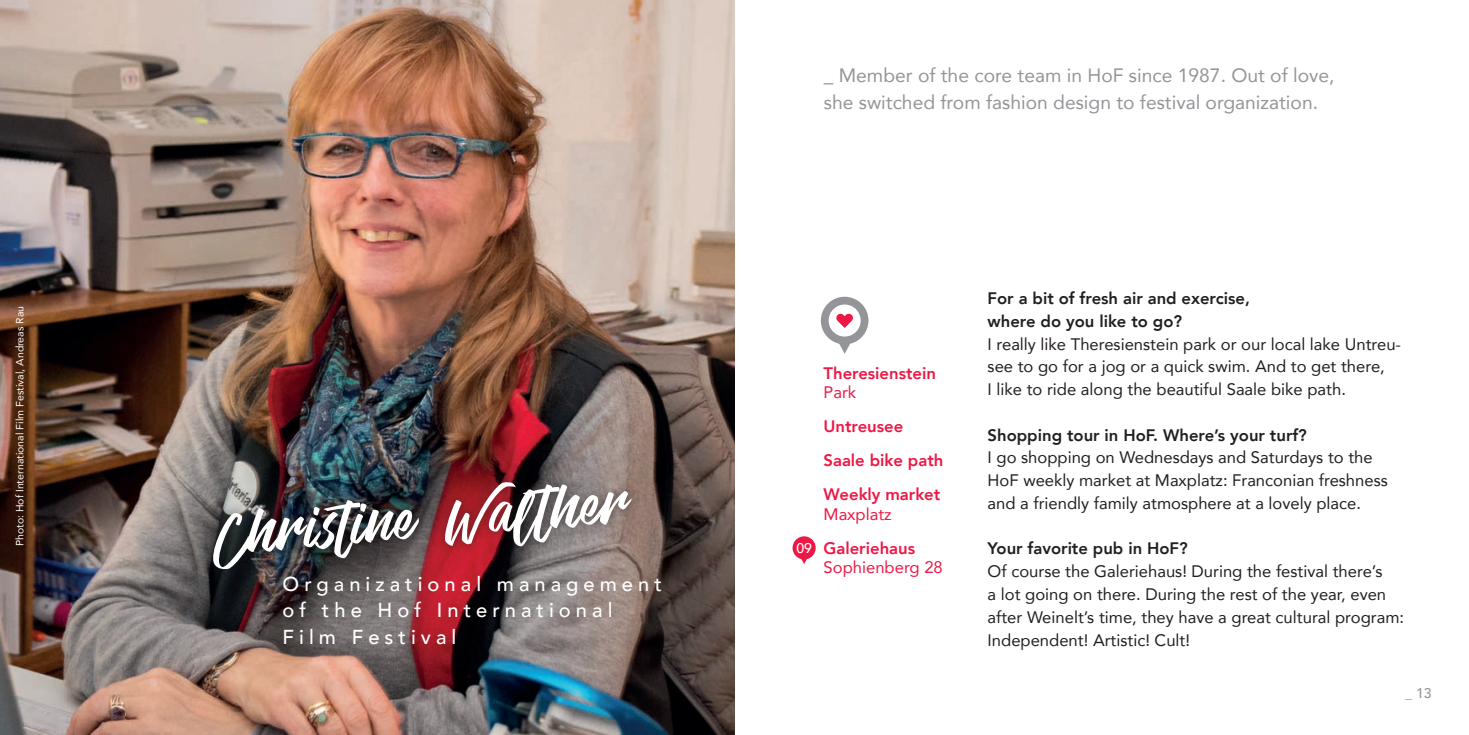
<style>
.page{position:relative;width:1469px;height:735px;background:#fff}
.page>*{position:absolute;margin:0;border:0;box-sizing:border-box;transform-origin:0 0}
.t1{font:64.75px "Venetian";color:#fff}
.t2{font:500 20.12px/26.2px "Avenir";letter-spacing:.25em;color:#fff}
.t3{font:19.25px/26.2px "Avenir";color:#939598}
.t4{font:16.62px/22.8px "Avenir";color:#231f20}
.t5{font:800 16.62px/22.8px "Avenir";color:#231f20}
.t6{font:800 16.62px/34.1px "Avenir";color:#ed1845}
.t7{font:16.62px "Avenir";color:#ed1845}
.t8{font:500 14px "Avenir";color:#939598}
.t9{font:500 14px "Avenir";color:#fff}
.t10{font:10.5px "Avenir";color:#fff}
</style>
<div class="page">
<img style="left:0;top:0;width:734px;height:734px">
<svg style="left:820px;top:296px;width:48px;height:57px"></svg>
<svg style="left:792px;top:536px;width:23px;height:27px"></svg>
<div style="left:203px;top:471px;width:438px;height:107px;background:#231f20;opacity:.55"></div>
<p class="t10" style="left:12px;top:546px;width:241px;rotate:-90deg">Photo: Hof International Film Festival, Andreas Rau</p>
<h1 class="t1" style="left:209px;top:494px;width:417px;rotate:-5deg">Christine Walther</h1>
<p class="t2" style="left:283px;top:569px;width:381px">Organizational management of the Hof International<br>Film Festival</p>
<p class="t3" style="left:823px;top:62px;width:512px">_ Member of the core team in HoF since 1987. Out of love, she switched from fashion design to festival organization.</p>
<p class="t9" style="left:796px;top:535px;width:17px">09</p>
<p class="t6" style="left:823px;top:355px;width:114px">Theresienstein</p>
<p class="t7" style="left:823px;top:378px;width:34px">Park</p>
<p class="t6" style="left:823px;top:409px;width:121px">Untreusee<br>Saale bike path<br>Weekly market</p>
<p class="t7" style="left:823px;top:500px;width:70px">Maxplatz</p>
<p class="t6" style="left:823px;top:530px;width:93px">Galeriehaus</p>
<p class="t7" style="left:823px;top:553px;width:121px">Sophienberg 28</p>
<p class="t5" style="left:987px;top:287px;width:264px">For a bit of fresh air and exercise, where do you like to go?</p>
<p class="t4" style="left:987px;top:331px;width:415px">I really like Theresienstein park or our local lake Untreu&shy;see to go for a jog or a quick swim. And to get there,<br>I like to ride along the beautiful Saale bike path.</p>
<p class="t5" style="left:987px;top:423px;width:321px">Shopping tour in HoF. Where’s your turf?</p>
<p class="t4" style="left:987px;top:445px;width:402px">I go shopping on Wednesdays and Saturdays to the<br>HoF weekly market at Maxplatz: Franconian freshness and a friendly family atmosphere at a lovely place.</p>
<p class="t5" style="left:987px;top:537px;width:202px">Your favorite pub in HoF?</p>
<p class="t4" style="left:987px;top:559px;width:418px">Of course the Galeriehaus! During the festival there’s<br>a lot going on there. During the rest of the year, even after Weinelt’s time, they have a great cultural program:<br>Independent! Artistic! Cult!</p>
<p class="t8" style="left:1405px;top:680px;width:28px">_ 13</p>
</div>
